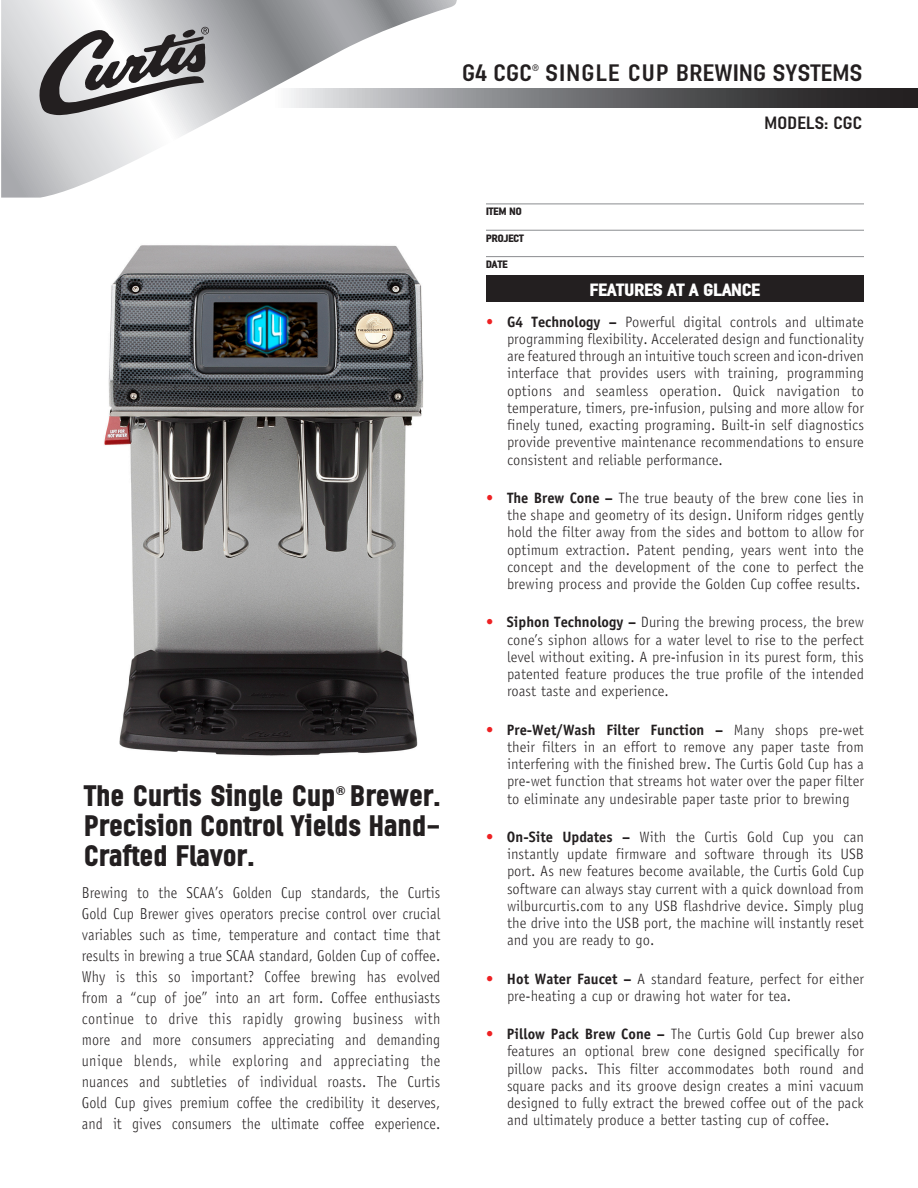
<style>
.page{position:relative;width:918px;height:1188px;background:#fff}
.page>*{position:absolute;margin:0;border:0;box-sizing:border-box;transform-origin:0 0}
.SubSubhead{font:700 30px/30px "Linotype Ordinar";letter-spacing:.03em;color:#231f20;text-align:justify;scale:.89 1}
.t1{font:24px "Linotype Ordinar";color:#231f20}
.SubSubhead-2{font:700 18px "Linotype Ordinar";color:#fff}
.t2{font:18px "Linotype Ordinar";color:#231f20}
.SubSubhead-3{font:300 15.75px/21px "Officina Sans";color:#231f20;text-align:justify;scale:.9 1}
.Bullets{font:300 15px/17.2px "Officina Sans";color:#231f20;text-align:justify}
.SubSubhead-4{font:700 12.3px "Helvetica";color:#231f20}
.SubSubhead-5{font:700 10.8px "Linotype Ordinar";color:#231f20}
.t3{font:9.6px "Linotype Ordinar";color:#231f20}
.s1{color:#ee2123}
.s2{font-weight:700}
.s3{font-weight:700;color:#ee2123}
</style>
<div class="page">
<div style="left:486px;top:276px;width:378px;height:26px;background:#231f20"></div>
<hr style="left:486px;top:203px;width:378px;height:1px;background:#939598">
<hr style="left:486px;top:230px;width:378px;height:1px;background:#939598">
<hr style="left:486px;top:256px;width:378px;height:1px;background:#939598">
<svg style="left:1px;top:0;width:456px;height:198px"></svg>
<svg style="left:272px;top:88px;width:646px;height:20px;background:#757577"></svg>
<svg style="left:36px;top:26px;width:173px;height:90px"></svg>
<img style="left:104px;top:245px;width:319px;height:511px">
<p class="t1" style="left:462px;top:58px;width:72px">G4 CGC</p>
<p class="t3" style="left:532px;top:61px;width:8px">®</p>
<p class="t1" style="left:546px;top:58px;width:318px">SINGLE CUP BREWING SYSTEMS</p>
<p class="t2" style="left:764px;top:112px;width:100px">MODELS: CGC</p>
<p class="SubSubhead" style="left:85px;top:780px;width:283px">The Curtis Single Cup</p>
<p class="SubSubhead-4" style="left:336px;top:781px;width:11px">®</p>
<p class="SubSubhead" style="left:85px;top:780px;width:401px;text-indent:266px">Brewer.<br>Precision Control Yields Hand-Crafted Flavor.</p>
<p class="SubSubhead-3" style="left:82px;top:883px;width:400px">Brewing to the SCAA’s Golden Cup standards, the Curtis Gold Cup Brewer gives operators precise control over crucial variables such as time, temperature and contact time that results in brewing a true SCAA standard, Golden Cup of coffee.</p>
<p class="SubSubhead-3" style="left:82px;top:967px;width:400px">Why is this so important? Coffee brewing has evolved from a “cup of joe” into an art form. Coffee enthusiasts continue to drive this rapidly growing business with more and more consumers appreciating and demanding unique blends, while exploring and appreciating the nuances and subtleties of individual roasts. The Curtis Gold Cup gives premium coffee the credibility it deserves, and it gives consumers the ultimate coffee experience.</p>
<p class="SubSubhead-5" style="left:486px;top:205px;width:37px">ITEM NO</p>
<p class="SubSubhead-5" style="left:486px;top:231px;width:40px">PROJECT</p>
<p class="SubSubhead-5" style="left:486px;top:258px;width:23px">DATE</p>
<p class="SubSubhead-2" style="left:590px;top:278px;width:172px">FEATURES AT A GLANCE</p>
<p class="Bullets" style="left:507px;top:313px;width:359px;text-indent:-21px"><span class="s1">•</span> <span class="s2">G4 Technology –</span> Powerful digital controls and ultimate programming flexibility. Accelerated design and functionality are featured through an intuitive touch screen and icon-driven interface that provides users with training, programming options and seamless operation. Quick navigation to temperature, timers, pre-infusion, pulsing and more allow for finely tuned, exacting programing. Built-in self diagnostics provide preventive maintenance recommendations to ensure consistent and reliable performance.</p>
<p class="Bullets" style="left:507px;top:489px;width:359px;text-indent:-21px"><span class="s1">•</span> <span class="s2">The Brew Cone –</span> The true beauty of the brew cone lies in the shape and geometry of its design. Uniform ridges gently hold the filter away from the sides and bottom to allow for optimum extraction. Patent pending, years went into the concept and the development of the cone to perfect the brewing process and provide the Golden Cup coffee results.</p>
<p class="Bullets" style="left:507px;top:614px;width:358px;text-indent:-21px"><span class="s3">•</span> <span class="s2">Siphon Technology –</span> During the brewing process, the brew cone’s siphon allows for a water level to rise to the perfect level without exiting. A pre-infusion in its purest form, this patented feature produces the true profile of the intended roast taste and experience.</p>
<p class="Bullets" style="left:507px;top:721px;width:359px;text-indent:-21px"><span class="s3">•</span> <span class="s2">Pre-Wet/Wash Filter Function –</span> Many shops pre-wet their filters in an effort to remove any paper taste from interfering with the finished brew. The Curtis Gold Cup has a pre-wet function that streams hot water over the paper filter to eliminate any undesirable paper taste prior to brewing</p>
<p class="Bullets" style="left:507px;top:828px;width:359px;text-indent:-21px"><span class="s3">•</span> <span class="s2">On-Site Updates –</span> With the Curtis Gold Cup you can instantly update firmware and software through its USB port. As new features become available, the Curtis Gold Cup software can always stay current with a quick download from wilburcurtis.com to any USB flashdrive device. Simply plug the drive into the USB port, the machine will instantly reset and you are ready to go.</p>
<p class="Bullets" style="left:507px;top:970px;width:359px;text-indent:-21px"><span class="s3">•</span> <span class="s2">Hot Water Faucet –</span> A standard feature, perfect for either pre-heating a cup or drawing hot water for tea.</p>
<p class="Bullets" style="left:507px;top:1025px;width:359px;text-indent:-21px"><span class="s3">•</span> <span class="s2">Pillow Pack Brew Cone –</span> The Curtis Gold Cup brewer also features an optional brew cone designed specifically for pillow packs. This filter accommodates both round and square packs and its groove design creates a mini vacuum designed to fully extract the brewed coffee out of the pack and ultimately produce a better tasting cup of coffee.</p>
</div>
